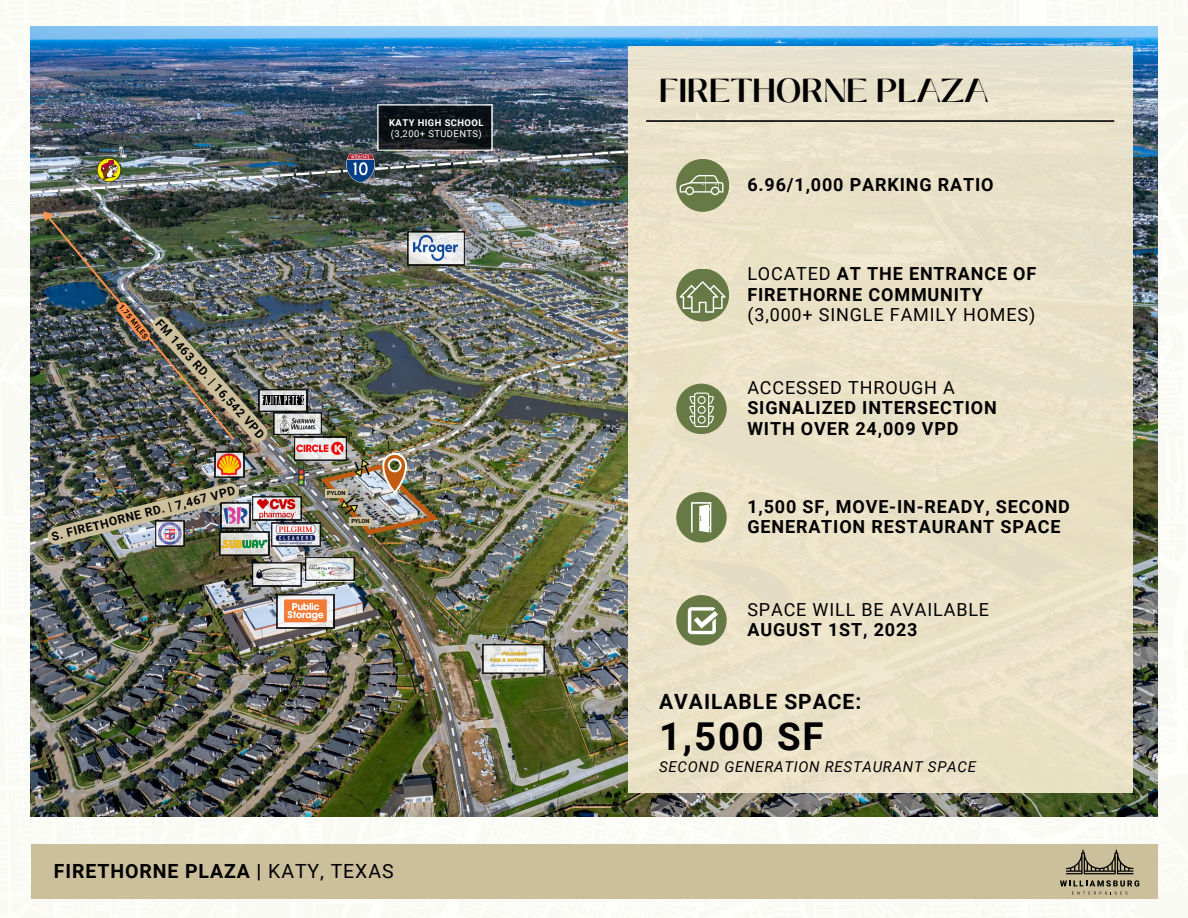
<style>
.page{position:relative;width:1188px;height:918px;background:#fbfbf6}
.page>*{position:absolute;margin:0;border:0;box-sizing:border-box;transform-origin:0 0}
.t1{font:700 38.4px "Roboto";color:#000}
.t2{font:600 33.3px "Black Mango";color:#000}
.t3{font:700 21px "Roboto";letter-spacing:.05em;color:#000}
.t4{font:700 19.5px "Roboto";letter-spacing:.045em;color:#000}
.t5{font:700 18px/20.2px "Roboto";letter-spacing:.05em;color:#000}
.t6{font:18px "Roboto";letter-spacing:.045em;color:#000}
.t7{font:italic 15px "Roboto";letter-spacing:.045em;color:#000}
.t8{font:700 12px "Roboto";color:#000}
.t9{font:9.45px "Roboto";letter-spacing:.05em;color:#fff}
.t10{font:700 9.45px "Roboto";letter-spacing:.05em;color:#fff}
.t11{font:700 7.5px "Roboto";color:#000}
.t12{font:700 5.7px "Roboto";color:#000}
.s1{font-weight:400}
</style>
<div class="page">
<img style="left:31px;top:27px;width:1126px;height:790px">
<div style="left:628px;top:46px;width:505px;height:746px;background:#eae2c8"></div>
<div style="left:31px;top:845px;width:1126px;height:54px;background:#ccbf9b"></div>
<svg style="left:1066px;top:850px;width:68px;height:24px"></svg>
<svg style="left:1060px;top:880px;width:79px;height:14px"></svg>
<svg style="left:382px;top:453px;width:25px;height:40px"></svg>
<svg style="left:252px;top:586px;width:49px;height:1px"></svg>
<svg style="left:277px;top:594px;width:57px;height:34px"></svg>
<img style="left:284px;top:600px;width:42px;height:22px">
<svg style="left:483px;top:644px;width:62px;height:30px"></svg>
<img style="left:488px;top:652px;width:52px;height:14px">
<img style="left:43px;top:211px;width:192px;height:229px">
<svg style="left:408px;top:231px;width:57px;height:34px"></svg>
<img style="left:414px;top:236px;width:44px;height:25px">
<img style="left:29px;top:105px;width:599px;height:89px">
<hr style="left:646px;top:120px;width:468px;height:2px;background:#000">
<div style="left:676px;top:384px;width:51px;height:50px;background:#677944;border-radius:50%"></div>
<svg style="left:689px;top:393px;width:25px;height:34px"></svg>
<div style="left:676px;top:492px;width:51px;height:51px;background:#677944;border-radius:50%"></div>
<svg style="left:691px;top:502px;width:20px;height:30px"></svg>
<div style="left:676px;top:269px;width:53px;height:52px;background:#677944;border-radius:50%"></div>
<svg style="left:680px;top:281px;width:46px;height:32px"></svg>
<div style="left:676px;top:595px;width:51px;height:51px;background:#677944;border-radius:50%"></div>
<svg style="left:688px;top:607px;width:30px;height:27px"></svg>
<div style="left:676px;top:159px;width:53px;height:53px;background:#677944;border-radius:50%"></div>
<svg style="left:680px;top:175px;width:44px;height:20px"></svg>
<div style="left:349px;top:518px;width:23px;height:8px;background:#ccbf9b"></div>
<img style="left:46px;top:300px;width:324px;height:286px">
<p class="t10" style="left:389px;top:118px;width:96px">KATY HIGH SCHOOL</p>
<p class="t9" style="left:391px;top:128px;width:92px">(3,200+ STUDENTS)</p>
<p class="t11" style="left:124px;top:303px;width:43px;rotate:51deg">1.75 MILES</p>
<p class="t8" style="left:163px;top:317px;width:157px;rotate:48deg">FM 1463 RD. | 16,542 VPD</p>
<p class="t8" style="left:50px;top:530px;width:190px;rotate:-14deg">S. FIRETHORNE RD. | 7,467 VPD</p>
<p class="t12" style="left:327px;top:490px;width:20px">PYLON</p>
<p class="t12" style="left:351px;top:518px;width:20px">PYLON</p>
<p class="t4" style="left:54px;top:859px;width:341px">FIRETHORNE PLAZA | <span class="s1">KATY, TEXAS</span></p>
<h2 class="t2" style="left:659px;top:66px;width:331px">FIRETHORNE PLAZA</h2>
<p class="t5" style="left:747px;top:175px;width:248px">6.96/1,000 PARKING RATIO</p>
<p class="t5" style="left:747px;top:264px;width:291px"><span class="s1">LOCATED</span> AT THE ENTRANCE OF<br>FIRETHORNE COMMUNITY</p>
<p class="t6" style="left:747px;top:304px;width:289px">(3,000+ SINGLE FAMILY HOMES)</p>
<p class="t6" style="left:747px;top:378px;width:209px">ACCESSED THROUGH A</p>
<p class="t5" style="left:747px;top:398px;width:251px">SIGNALIZED INTERSECTION<br>WITH OVER 24,009 VPD</p>
<p class="t5" style="left:747px;top:497px;width:324px">1,500 SF, MOVE-IN-READY, SECOND<br>GENERATION RESTAURANT SPACE</p>
<p class="t6" style="left:747px;top:599px;width:243px">SPACE WILL BE AVAILABLE</p>
<p class="t5" style="left:747px;top:620px;width:172px">AUGUST 1ST, 2023</p>
<p class="t3" style="left:659px;top:689px;width:204px">AVAILABLE SPACE:</p>
<h1 class="t1" style="left:659px;top:715px;width:166px">1,500 SF</h1>
<p class="t7" style="left:659px;top:758px;width:319px">SECOND GENERATION RESTAURANT SPACE</p>
</div>
